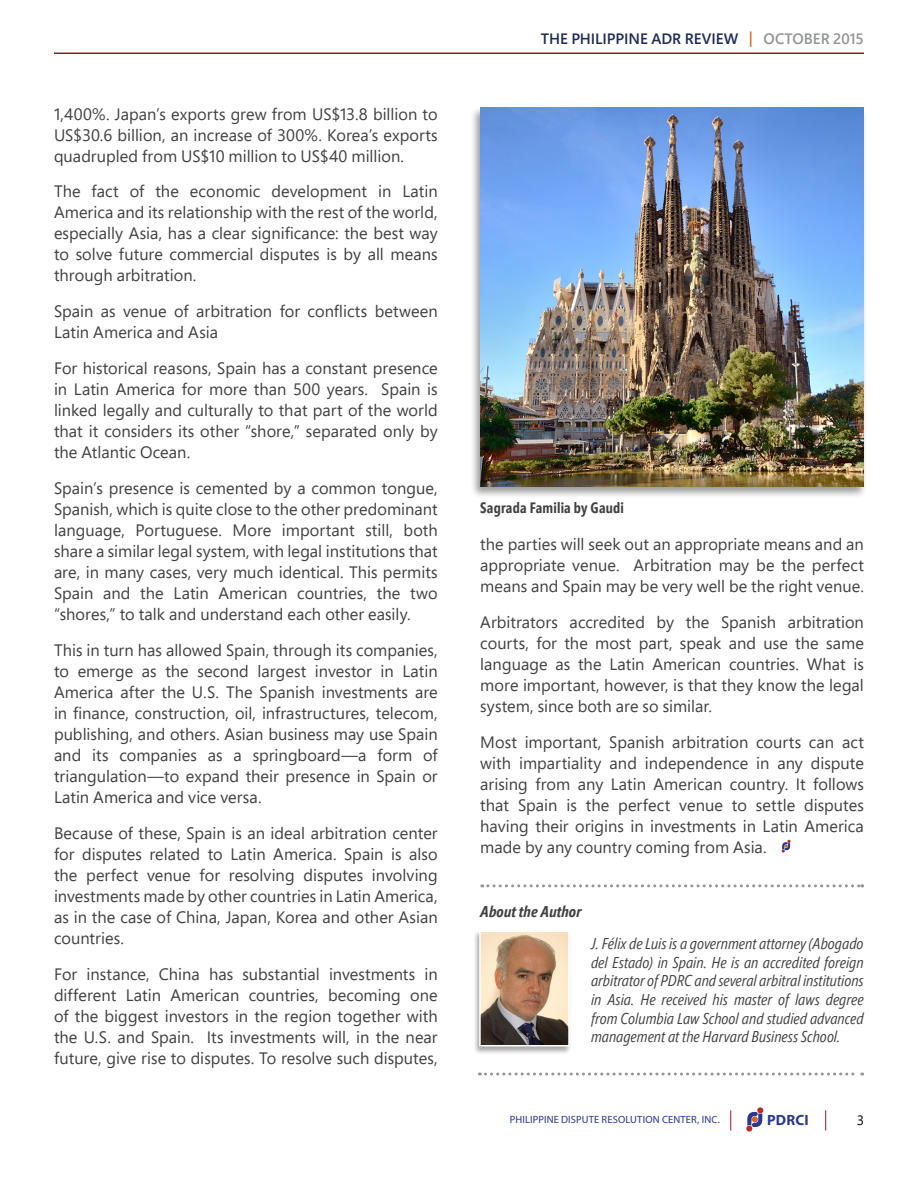
<style>
.page{position:relative;width:918px;height:1188px;background:#fff}
.page>*{position:absolute;margin:0;border:0;box-sizing:border-box;transform-origin:0 0}
.t1{font:16.5px/21px "Segoe Pro";color:#414042;text-align:justify}
.t2{font:italic 15.6px/18.8px "Segoe Pro Cond";letter-spacing:.005em;color:#414042;text-align:justify}
.t3{font:italic 700 15.6px "Segoe Pro Cond";letter-spacing:.01em;color:#414042}
.t4{font:600 15px "Segoe Pro";color:#202b5b}
.t5{font:700 15px "Segoe Pro Cond";letter-spacing:.015em;color:#414042}
.t6{font:700 14.85px "Myriad Pro";letter-spacing:.01em;color:#2a3891}
.t7{font:13.5px "Segoe Pro";color:#000}
.t8{font:10.5px "Myriad Hebrew";letter-spacing:.015em;color:#2a3891}
.s1{color:#ce6a28}
.s2{color:#939598}
</style>
<div class="page">
<hr style="left:54px;top:52px;width:810px;height:2px;background:#961b1e">
<svg style="left:825px;top:1110px;width:1px;height:21px"></svg>
<svg style="left:730px;top:1110px;width:1px;height:21px"></svg>
<svg style="left:746px;top:1107px;width:17px;height:25px"></svg>
<svg style="left:479px;top:1073px;width:384px;height:3px"></svg>
<svg style="left:782px;top:840px;width:9px;height:13px"></svg>
<svg style="left:482px;top:884px;width:381px;height:3px"></svg>
<div style="left:473px;top:930px;width:99px;height:125px;background:#000;opacity:.35"></div>
<img style="left:478px;top:930px;width:93px;height:117px">
<div style="left:470px;top:106px;width:397px;height:393px;background:#000;opacity:.4"></div>
<img style="left:480px;top:108px;width:383px;height:378px">
<p class="t1" style="left:54px;top:103px;width:385px">1,400%. Japan’s exports grew from US$13.8 billion to US$30.6 billion, an increase of 300%. Korea’s exports quadrupled from US$10 million to US$40 million.</p>
<p class="t1" style="left:54px;top:181px;width:385px">The fact of the economic development in Latin America and its relationship with the rest of the world, especially Asia, has a clear significance: the best way to solve future commercial disputes is by all means through arbitration.</p>
<p class="t1" style="left:54px;top:301px;width:385px">Spain as venue of arbitration for conflicts between<br>Latin America and Asia</p>
<p class="t1" style="left:54px;top:357px;width:385px">For historical reasons, Spain has a constant presence in Latin America for more than 500 years. Spain is linked legally and culturally to that part of the world that it considers its other “shore,” separated only by the Atlantic Ocean.</p>
<p class="t1" style="left:54px;top:477px;width:385px">Spain’s presence is cemented by a common tongue, Spanish, which is quite close to the other predominant language, Portuguese. More important still, both share a similar legal system, with legal institutions that are, in many cases, very much identical. This permits Spain and the Latin American countries, the two “shores,” to talk and understand each other easily.</p>
<p class="t1" style="left:54px;top:639px;width:385px">This in turn has allowed Spain, through its companies, to emerge as the second largest investor in Latin America after the U.S. The Spanish investments are in finance, construction, oil, infrastructures, telecom, publishing, and others. Asian business may use Spain and its companies as a springboard—a form of triangulation—to expand their presence in Spain or Latin America and vice versa.</p>
<p class="t1" style="left:54px;top:822px;width:385px">Because of these, Spain is an ideal arbitration center for disputes related to Latin America. Spain is also the perfect venue for resolving disputes involving investments made by other countries in Latin America, as in the case of China, Japan, Korea and other Asian countries.</p>
<p class="t1" style="left:54px;top:963px;width:385px">For instance, China has substantial investments in different Latin American countries, becoming one of the biggest investors in the region together with the U.S. and Spain. Its investments will, in the near future, give rise to disputes. To resolve such disputes,</p>
<p class="t4" style="left:541px;top:29px;width:325px">THE PHILIPPINE ADR REVIEW <span class="s1">|</span> <span class="s2">OCTOBER 2015</span></p>
<p class="t5" style="left:480px;top:498px;width:145px">Sagrada Familia by Gaudi</p>
<p class="t1" style="left:480px;top:533px;width:385px">the parties will seek out an appropriate means and an appropriate venue. Arbitration may be the perfect means and Spain may be very well be the right venue.</p>
<p class="t1" style="left:480px;top:611px;width:385px">Arbitrators accredited by the Spanish arbitration courts, for the most part, speak and use the same language as the Latin American countries. What is more important, however, is that they know the legal system, since both are so similar.</p>
<p class="t1" style="left:480px;top:731px;width:385px">Most important, Spanish arbitration courts can act with impartiality and independence in any dispute arising from any Latin American country. It follows that Spain is the perfect venue to settle disputes having their origins in investments in Latin America made by any country coming from Asia.</p>
<p class="t3" style="left:480px;top:902px;width:103px">About the Author</p>
<p class="t2" style="left:591px;top:934px;width:274px">J. Félix de Luis is a government attorney (Abogado del Estado) in Spain. He is an accredited foreign arbitrator of PDRC and several arbitral institutions in Asia. He received his master of laws degree from Columbia Law School and studied advanced management at the Harvard Business School.</p>
<p class="t8" style="left:510px;top:1114px;width:212px">PHILIPPINE DISPUTE RESOLUTION CENTER, INC.</p>
<p class="t6" style="left:767px;top:1110px;width:43px">PDRCI</p>
<p class="t7" style="left:857px;top:1111px;width:9px">3</p>
</div>
